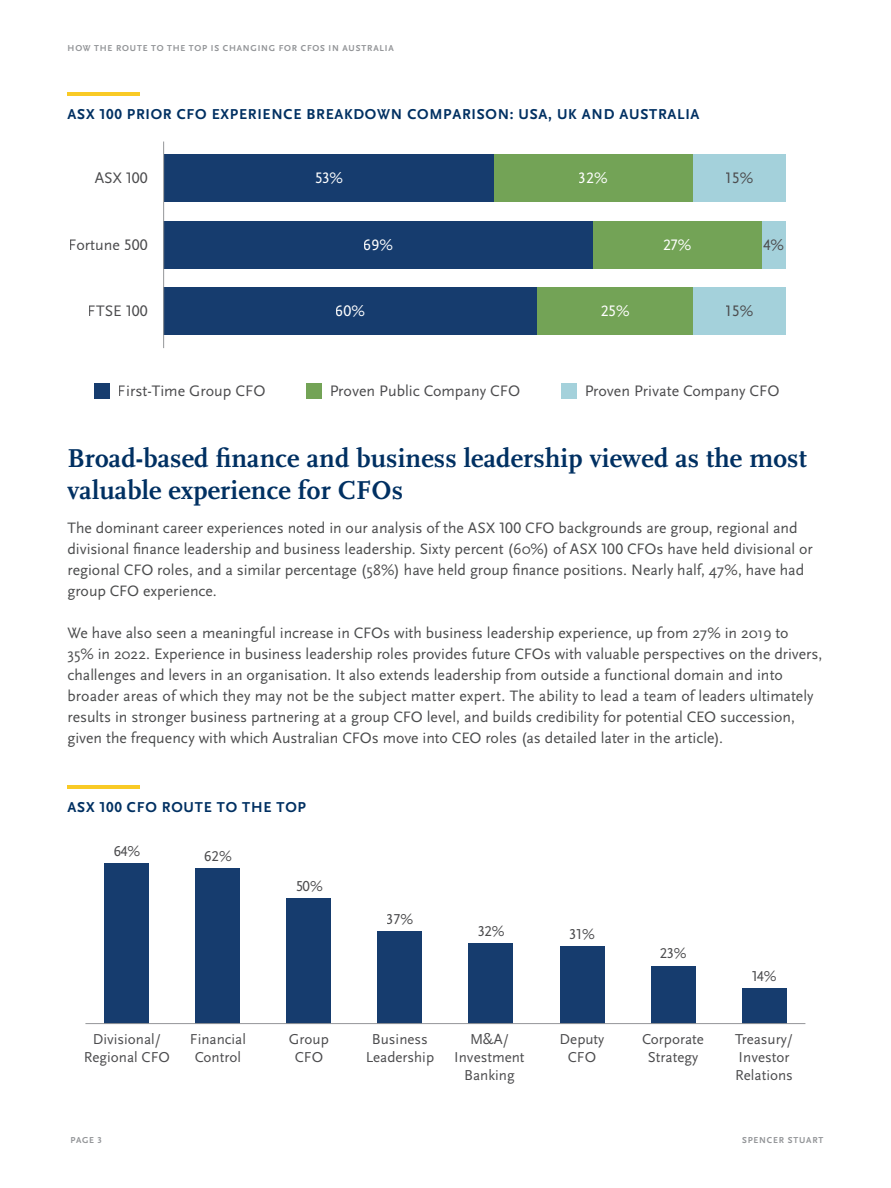
<style>
.page{position:relative;width:891px;height:1188px;background:#fff}
.page>*{position:absolute;margin:0;border:0;box-sizing:border-box;transform-origin:0 0}
.t1{font:700 43.2px "Scala Sans Pro";color:#f9ca25;scale:1.67 1}
.Header_1{font:700 27px/32.4px "Scala Pro";letter-spacing:.005em;color:#003062}
.t2{font:15.9px "Scala Sans Pro";color:#4c4c4e}
.t3{font:15.9px "Scala Sans Pro";color:#fff}
.Body_Copy{font:15.75px/21px "Scala Sans Pro";color:#4b4c4d}
.t4{font:15px/18px "Scala Sans Pro";color:#4c4c4e;text-align:center}
.t5{font:700 15px "Scala Sans Pro";letter-spacing:.05em;color:#003062}
.t6{font:700 9px "Scala Sans Pro";letter-spacing:.09em;color:#939598}
</style>
<div class="page">
<div style="left:94px;top:383px;width:16px;height:16px;background:#163c6e"></div>
<div style="left:306px;top:383px;width:16px;height:16px;background:#73a356"></div>
<div style="left:561px;top:383px;width:16px;height:16px;background:#a4d1db"></div>
<div style="left:693px;top:287px;width:93px;height:48px;background:#a4d1db"></div>
<div style="left:537px;top:287px;width:156px;height:48px;background:#73a356"></div>
<div style="left:164px;top:287px;width:373px;height:48px;background:#163c6e"></div>
<div style="left:761px;top:221px;width:25px;height:48px;background:#a4d1db"></div>
<div style="left:593px;top:221px;width:168px;height:48px;background:#73a356"></div>
<div style="left:164px;top:221px;width:429px;height:48px;background:#163c6e"></div>
<div style="left:693px;top:154px;width:93px;height:48px;background:#a4d1db"></div>
<div style="left:494px;top:154px;width:199px;height:48px;background:#73a356"></div>
<div style="left:164px;top:154px;width:330px;height:48px;background:#163c6e"></div>
<hr style="left:163px;top:142px;width:1px;height:206px;background:#949699">
<div style="left:104px;top:864px;width:45px;height:160px;background:#163c6e"></div>
<div style="left:195px;top:869px;width:45px;height:155px;background:#163c6e"></div>
<div style="left:286px;top:899px;width:45px;height:125px;background:#163c6e"></div>
<div style="left:377px;top:931px;width:45px;height:93px;background:#163c6e"></div>
<div style="left:468px;top:944px;width:45px;height:80px;background:#163c6e"></div>
<div style="left:560px;top:946px;width:45px;height:78px;background:#163c6e"></div>
<div style="left:651px;top:966px;width:45px;height:58px;background:#163c6e"></div>
<div style="left:742px;top:989px;width:45px;height:35px;background:#163c6e"></div>
<hr style="left:85px;top:1023px;width:720px;height:1px;background:#949699">
<p class="t6" style="left:68px;top:43px;width:328px">HOW TH E ROUTE TO TH E TOP IS CHANGI NG FOR CFOS I N AUSTRALIA</p>
<p class="t1" style="left:68px;top:69px;width:45px">—</p>
<p class="t5" style="left:68px;top:105px;width:311px">ASX 100 PRIOR CFO EXPERIENCE BREAKDOWN</p>
<p class="t5" style="left:407px;top:105px;width:81px">COMPARISON</p>
<p class="t5" style="left:510px;top:105px;width:20px">: USA</p>
<p class="t5" style="left:548px;top:105px;width:82px">, UK AND AUST</p>
<p class="t5" style="left:658px;top:105px;width:43px">RALIA</p>
<p class="t2" style="left:95px;top:169px;width:55px">ASX 100</p>
<p class="t3" style="left:314px;top:168px;width:30px">53%</p>
<p class="t3" style="left:579px;top:168px;width:30px">32%</p>
<p class="t2" style="left:726px;top:168px;width:29px">15%</p>
<p class="t2" style="left:69px;top:235px;width:80px">Fortune 500</p>
<p class="t3" style="left:364px;top:235px;width:31px">69%</p>
<p class="t3" style="left:663px;top:235px;width:30px">27%</p>
<p class="t2" style="left:763px;top:235px;width:22px">4%</p>
<p class="t2" style="left:88px;top:302px;width:61px">FTSE 100</p>
<p class="t3" style="left:336px;top:302px;width:31px">60%</p>
<p class="t3" style="left:600px;top:302px;width:31px">25%</p>
<p class="t2" style="left:726px;top:302px;width:29px">15%</p>
<p class="t2" style="left:118px;top:381px;width:149px">First-Time Group CFO</p>
<p class="t2" style="left:329px;top:381px;width:192px">Proven Public Company CFO</p>
<p class="t2" style="left:584px;top:381px;width:197px">Proven Private Company CFO</p>
<h2 class="Header_1" style="left:68px;top:442px;width:741px">Broad-based finance and business leadership viewed as the most valuable experience for CFOs</h2>
<p class="Body_Copy" style="left:68px;top:518px;width:747px">The dominant career experiences noted in our analysis of the ASX 100 CFO backgrounds are group, regional and divisional finance leadership and business leadership. Sixty percent (60%) of ASX 100 CFOs have held divisional or regional CFO roles, and a similar percentage (58%) have held group finance positions. Nearly half, 47%, have had group CFO experience.</p>
<p class="Body_Copy" style="left:68px;top:623px;width:757px">We have also seen a meaningful increase in CFOs with business leadership experience, up from 27% in 2019 to<br>35% in 2022. Experience in business leadership roles provides future CFOs with valuable perspectives on the drivers, challenges and levers in an organisation. It also extends leadership from outside a functional domain and into broader areas of which they may not be the subject matter expert. The ability to lead a team of leaders ultimately results in stronger business partnering at a group CFO level, and builds credibility for potential CEO succession, given the frequency with which Australian CFOs move into CEO roles (as detailed later in the article).</p>
<p class="t1" style="left:68px;top:762px;width:45px">—</p>
<p class="t5" style="left:68px;top:798px;width:115px">ASX 100 CFO ROUTE</p>
<p class="t5" style="left:217px;top:798px;width:71px">TO THE TOP</p>
<p class="t4" style="left:113px;top:842px;width:28px">64%</p>
<p class="t4" style="left:204px;top:847px;width:29px">62%</p>
<p class="t4" style="left:295px;top:877px;width:29px">50%</p>
<p class="t4" style="left:387px;top:910px;width:28px">37%</p>
<p class="t4" style="left:477px;top:922px;width:29px">32%</p>
<p class="t4" style="left:569px;top:925px;width:27px">31%</p>
<p class="t4" style="left:659px;top:944px;width:29px">23%</p>
<p class="t4" style="left:751px;top:967px;width:27px">14%</p>
<p class="t4" style="left:84px;top:1030px;width:88px">Divisional/<br>Regional CFO</p>
<p class="t4" style="left:190px;top:1030px;width:58px">Financial<br>Control</p>
<p class="t4" style="left:289px;top:1030px;width:41px">Group<br>CFO</p>
<p class="t4" style="left:366px;top:1030px;width:70px">Business<br>Leadership</p>
<p class="t4" style="left:454px;top:1030px;width:72px">M&amp;A/<br>Investment<br>Banking</p>
<p class="t4" style="left:560px;top:1030px;width:46px">Deputy<br>CFO</p>
<p class="t4" style="left:642px;top:1030px;width:63px">Corporate<br>Strategy</p>
<p class="t4" style="left:735px;top:1030px;width:59px;text-align:left">Treasury/<br>Investor<br>Relations</p>
<p class="t6" style="left:70px;top:1135px;width:7px">PAGE</p>
<p class="t6" style="left:98px;top:1135px;width:6px">3</p>
<p class="t6" style="left:742px;top:1135px;width:7px">SPEN</p>
<p class="t6" style="left:767px;top:1135px;width:28px">CER STUA</p>
<p class="t6" style="left:812px;top:1135px;width:12px">RT</p>
</div>
